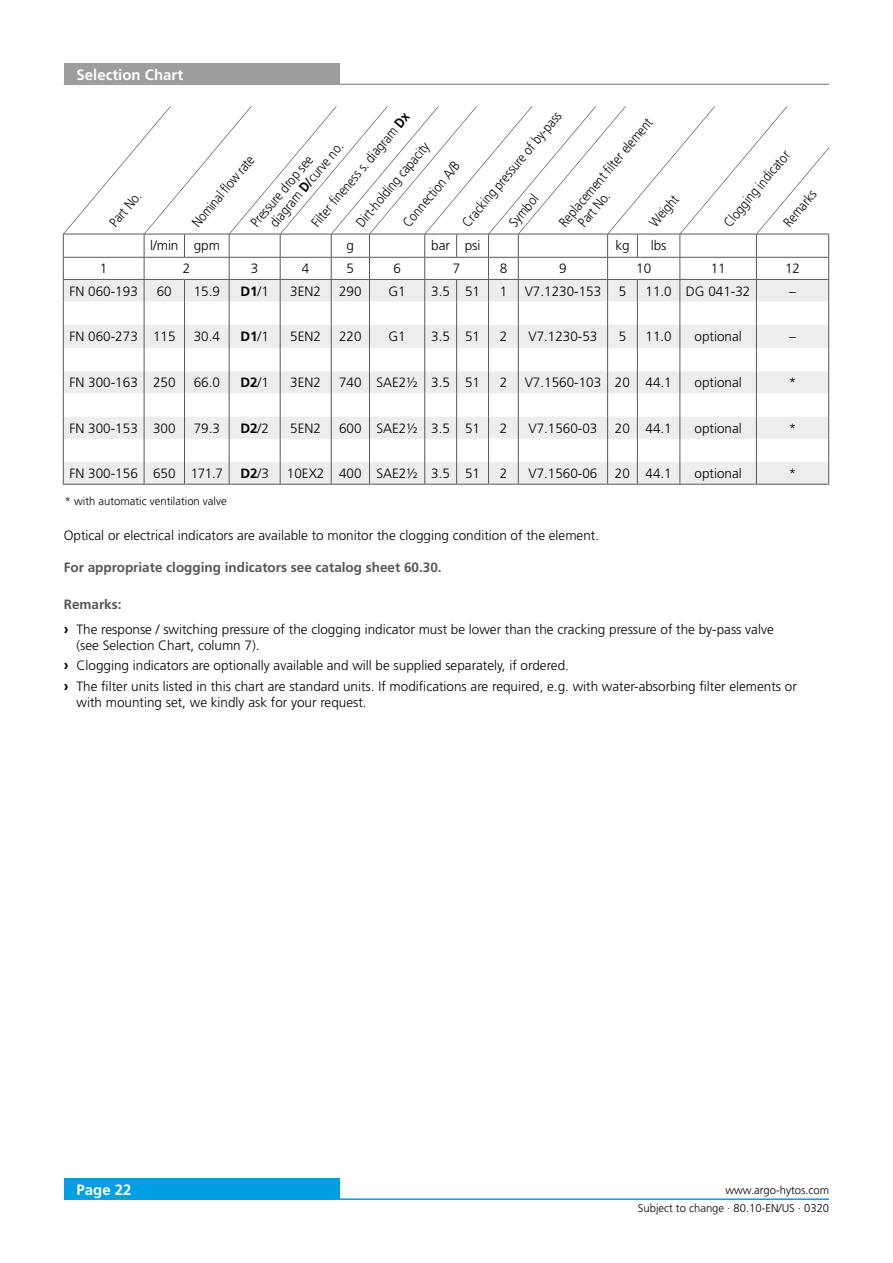
<style>
.page{position:relative;width:893px;height:1263px;background:#fff}
.page>*{position:absolute;margin:0;border:0;box-sizing:border-box;transform-origin:0 0}
._04_Headline_white{font:700 15px "Frutiger LT";color:#fff}
.Auswahltabelle-Flies{font:300 13.8px "Frutiger LT";color:#000;scale:.87 1}
.Fliesstext{font:300 13.8px "Frutiger LT";color:#000;scale:.87 1}
._06_Copytext{font:300 13.5px/16.2px "Frutiger LT";color:#000}
.Copytext{font:300 13.5px "Frutiger LT";color:#000}
._05_Subline_Copytext{font:700 13.5px "Frutiger LT";color:#575756}
.Copytext-2{font:700 13.5px "Frutiger LT";color:#000}
._08_Legend{font:300 11.25px "Frutiger LT";color:#000}
.s1{font-weight:700}
.s2{font-weight:300}
.s3{font-weight:700;font-size:15px}
</style>
<div class="page">
<div style="left:64px;top:1179px;width:276px;height:21px;background:#009fe3"></div>
<hr style="left:64px;top:1198px;width:765px;height:2px;background:#009fe3">
<div style="left:64px;top:64px;width:276px;height:21px;background:#9d9d9c"></div>
<hr style="left:64px;top:84px;width:765px;height:1px;background:#9d9d9c">
<svg style="left:62px;top:106px;width:768px;height:379px"></svg>
<hr style="left:637px;top:279px;width:43px;height:1px;background:#575756">
<hr style="left:680px;top:279px;width:76px;height:1px;background:#575756">
<hr style="left:756px;top:279px;width:73px;height:1px;background:#575756">
<div style="left:829px;top:90px;width:49px;height:99px;background:#fff"></div>
<p class="_04_Headline_white" style="left:77px;top:66px;width:108px">Selection Chart</p>
<p class="Auswahltabelle-Flies" style="left:106px;top:220px;width:49px;rotate:-50deg">Part No.</p>
<p class="Auswahltabelle-Flies" style="left:459px;top:220px;width:169px;rotate:-50deg">Cracking pressure of by-pass</p>
<p class="Auswahltabelle-Flies" style="left:308px;top:220px;width:168px;rotate:-50deg">Filter fi neness s. diagram <span class="s1">Dx</span></p>
<p class="Auswahltabelle-Flies" style="left:556px;top:220px;width:159px;rotate:-50deg">Replacement fi lter element</p>
<p class="Auswahltabelle-Flies" style="left:353px;top:220px;width:123px;rotate:-50deg">Dirt-holding capacity</p>
<p class="Auswahltabelle-Flies" style="left:267px;top:220px;width:123px;rotate:-50deg">diagram <span class="s1">D/</span>curve no.</p>
<p class="Auswahltabelle-Flies" style="left:247px;top:220px;width:103px;rotate:-50deg">Pressure drop see</p>
<p class="Auswahltabelle-Flies" style="left:189px;top:220px;width:103px;rotate:-50deg">Nominal fl ow rate</p>
<p class="Fliesstext" style="left:399px;top:220px;width:94px;rotate:-50deg">Connection A/B</p>
<p class="Auswahltabelle-Flies" style="left:506px;top:220px;width:44px;rotate:-50deg">Symbol</p>
<p class="Auswahltabelle-Flies" style="left:575px;top:220px;width:49px;rotate:-50deg">Part No.</p>
<p class="Auswahltabelle-Flies" style="left:646px;top:220px;width:44px;rotate:-50deg">Weight</p>
<p class="Copytext" style="left:150px;top:238px;width:30px">l/min</p>
<p class="Copytext" style="left:194px;top:238px;width:28px">gpm</p>
<p class="Copytext" style="left:347px;top:238px;width:9px">g</p>
<p class="Copytext" style="left:431px;top:238px;width:20px">bar</p>
<p class="Copytext" style="left:465px;top:238px;width:17px">psi</p>
<p class="Copytext" style="left:615px;top:238px;width:16px">kg</p>
<p class="Copytext" style="left:651px;top:238px;width:17px">lbs</p>
<p class="Auswahltabelle-Flies" style="left:720px;top:220px;width:110px;rotate:-50deg">Clogging indicator</p>
<p class="Auswahltabelle-Flies" style="left:780px;top:220px;width:51px;rotate:-50deg">Remarks</p>
<p class="Copytext" style="left:100px;top:261px;width:9px">1</p>
<p class="Copytext" style="left:183px;top:261px;width:9px">2</p>
<p class="Copytext" style="left:251px;top:261px;width:9px">3</p>
<p class="Copytext" style="left:302px;top:261px;width:9px">4</p>
<p class="Copytext" style="left:347px;top:261px;width:9px">5</p>
<p class="Copytext" style="left:393px;top:261px;width:9px">6</p>
<p class="Copytext" style="left:453px;top:261px;width:9px">7</p>
<p class="Copytext" style="left:500px;top:261px;width:9px">8</p>
<p class="Copytext" style="left:559px;top:261px;width:9px">9</p>
<p class="Copytext" style="left:636px;top:261px;width:17px">10</p>
<p class="Copytext" style="left:711px;top:261px;width:17px">11</p>
<p class="Copytext" style="left:785px;top:261px;width:17px">12</p>
<p class="Copytext" style="left:70px;top:283px;width:70px">FN 060-193</p>
<p class="Copytext" style="left:157px;top:283px;width:17px">60</p>
<p class="Copytext" style="left:194px;top:283px;width:28px">15.9</p>
<p class="Copytext-2" style="left:240px;top:283px;width:30px">D1<span class="s2">/1</span></p>
<p class="Copytext" style="left:290px;top:283px;width:32px">3EN2</p>
<p class="Copytext" style="left:339px;top:283px;width:24px">290</p>
<p class="Copytext" style="left:388px;top:283px;width:19px">G1</p>
<p class="Copytext" style="left:431px;top:283px;width:20px">3.5</p>
<p class="Copytext" style="left:465px;top:283px;width:17px">51</p>
<p class="Copytext" style="left:500px;top:283px;width:9px">1</p>
<p class="Copytext" style="left:525px;top:283px;width:78px">V7.1230-153</p>
<p class="Copytext" style="left:619px;top:283px;width:9px">5</p>
<p class="Copytext" style="left:645px;top:283px;width:28px">11.0</p>
<p class="Copytext" style="left:686px;top:283px;width:66px">DG 041-32</p>
<p class="Copytext" style="left:789px;top:283px;width:8px">–</p>
<p class="Copytext" style="left:70px;top:329px;width:70px">FN 060-273</p>
<p class="Copytext" style="left:153px;top:329px;width:24px">115</p>
<p class="Copytext" style="left:194px;top:329px;width:28px">30.4</p>
<p class="Copytext-2" style="left:240px;top:328px;width:30px">D1<span class="s2">/1</span></p>
<p class="Copytext" style="left:290px;top:329px;width:32px">5EN2</p>
<p class="Copytext" style="left:339px;top:329px;width:24px">220</p>
<p class="Copytext" style="left:388px;top:329px;width:19px">G1</p>
<p class="Copytext" style="left:431px;top:329px;width:20px">3.5</p>
<p class="Copytext" style="left:465px;top:329px;width:17px">51</p>
<p class="Copytext" style="left:500px;top:329px;width:9px">2</p>
<p class="Copytext" style="left:528px;top:329px;width:71px">V7.1230-53</p>
<p class="Copytext" style="left:619px;top:329px;width:9px">5</p>
<p class="Copytext" style="left:645px;top:329px;width:28px">11.0</p>
<p class="Copytext" style="left:694px;top:329px;width:49px">optional</p>
<p class="Copytext" style="left:789px;top:329px;width:8px">–</p>
<p class="Copytext" style="left:70px;top:375px;width:70px">FN 300-163</p>
<p class="Copytext" style="left:153px;top:375px;width:24px">250</p>
<p class="Copytext" style="left:194px;top:375px;width:28px">66.0</p>
<p class="Copytext-2" style="left:240px;top:375px;width:30px">D2<span class="s2">/1</span></p>
<p class="Copytext" style="left:290px;top:375px;width:32px">3EN2</p>
<p class="Copytext" style="left:339px;top:375px;width:24px">740</p>
<p class="Copytext" style="left:376px;top:375px;width:43px">SAE2½</p>
<p class="Copytext" style="left:431px;top:375px;width:20px">3.5</p>
<p class="Copytext" style="left:465px;top:375px;width:17px">51</p>
<p class="Copytext" style="left:500px;top:375px;width:9px">2</p>
<p class="Copytext" style="left:525px;top:375px;width:78px">V7.1560-103</p>
<p class="Copytext" style="left:615px;top:375px;width:17px">20</p>
<p class="Copytext" style="left:645px;top:375px;width:28px">44.1</p>
<p class="Copytext" style="left:694px;top:375px;width:49px">optional</p>
<p class="Copytext" style="left:789px;top:375px;width:9px">*</p>
<p class="Copytext" style="left:70px;top:420px;width:70px">FN 300-153</p>
<p class="Copytext" style="left:153px;top:420px;width:24px">300</p>
<p class="Copytext" style="left:194px;top:420px;width:28px">79.3</p>
<p class="Copytext-2" style="left:240px;top:420px;width:30px">D2<span class="s2">/2</span></p>
<p class="Copytext" style="left:290px;top:420px;width:32px">5EN2</p>
<p class="Copytext" style="left:339px;top:420px;width:24px">600</p>
<p class="Copytext" style="left:376px;top:420px;width:43px">SAE2½</p>
<p class="Copytext" style="left:431px;top:420px;width:20px">3.5</p>
<p class="Copytext" style="left:465px;top:420px;width:17px">51</p>
<p class="Copytext" style="left:500px;top:420px;width:9px">2</p>
<p class="Copytext" style="left:528px;top:420px;width:71px">V7.1560-03</p>
<p class="Copytext" style="left:615px;top:420px;width:17px">20</p>
<p class="Copytext" style="left:645px;top:420px;width:28px">44.1</p>
<p class="Copytext" style="left:694px;top:420px;width:49px">optional</p>
<p class="Copytext" style="left:789px;top:420px;width:9px">*</p>
<p class="Copytext" style="left:70px;top:466px;width:70px">FN 300-156</p>
<p class="Copytext" style="left:153px;top:466px;width:24px">650</p>
<p class="Copytext" style="left:191px;top:466px;width:34px">171.7</p>
<p class="Copytext-2" style="left:240px;top:466px;width:30px">D2<span class="s2">/3</span></p>
<p class="Copytext" style="left:287px;top:466px;width:39px">10EX2</p>
<p class="Copytext" style="left:339px;top:466px;width:24px">400</p>
<p class="Copytext" style="left:376px;top:466px;width:43px">SAE2½</p>
<p class="Copytext" style="left:431px;top:466px;width:20px">3.5</p>
<p class="Copytext" style="left:465px;top:466px;width:17px">51</p>
<p class="Copytext" style="left:500px;top:466px;width:9px">2</p>
<p class="Copytext" style="left:528px;top:466px;width:71px">V7.1560-06</p>
<p class="Copytext" style="left:615px;top:466px;width:17px">20</p>
<p class="Copytext" style="left:645px;top:466px;width:28px">44.1</p>
<p class="Copytext" style="left:694px;top:466px;width:49px">optional</p>
<p class="Copytext" style="left:789px;top:466px;width:9px">*</p>
<p class="_08_Legend" style="left:65px;top:495px;width:163px">* with automatic ventilation valve</p>
<p class="_06_Copytext" style="left:64px;top:527px;width:537px">Optical or electrical indicators are available to monitor the clogging condition of the element.</p>
<p class="_05_Subline_Copytext" style="left:64px;top:560px;width:379px">For appropriate clogging indicators see catalog sheet 60.30.</p>
<p class="_05_Subline_Copytext" style="left:64px;top:596px;width:59px">Remarks:</p>
<p class="_06_Copytext" style="left:77px;top:621px;width:699px;text-indent:-13px"><span class="s3">›</span> The response / switching pressure of the clogging indicator must be lower than the cracking pressure of the by-pass valve (see Selection Chart, column 7).</p>
<p class="_06_Copytext" style="left:64px;top:658px;width:507px"><span class="s3">›</span> Clogging indicators are optionally available and will be supplied separately, if ordered.</p>
<p class="_06_Copytext" style="left:77px;top:678px;width:722px;text-indent:-13px"><span class="s3">›</span> The filter units listed in this chart are standard units. If modifications are required, e.g. with water-absorbing filter elements or with mounting set, we kindly ask for your request.</p>
<p class="_04_Headline_white" style="left:77px;top:1181px;width:57px">Page 22</p>
<p class="_08_Legend" style="left:725px;top:1184px;width:105px">www.argo-hytos.com</p>
<p class="_08_Legend" style="left:638px;top:1202px;width:193px">Subject to change · 80.10-EN/US · 0320</p>
</div>
